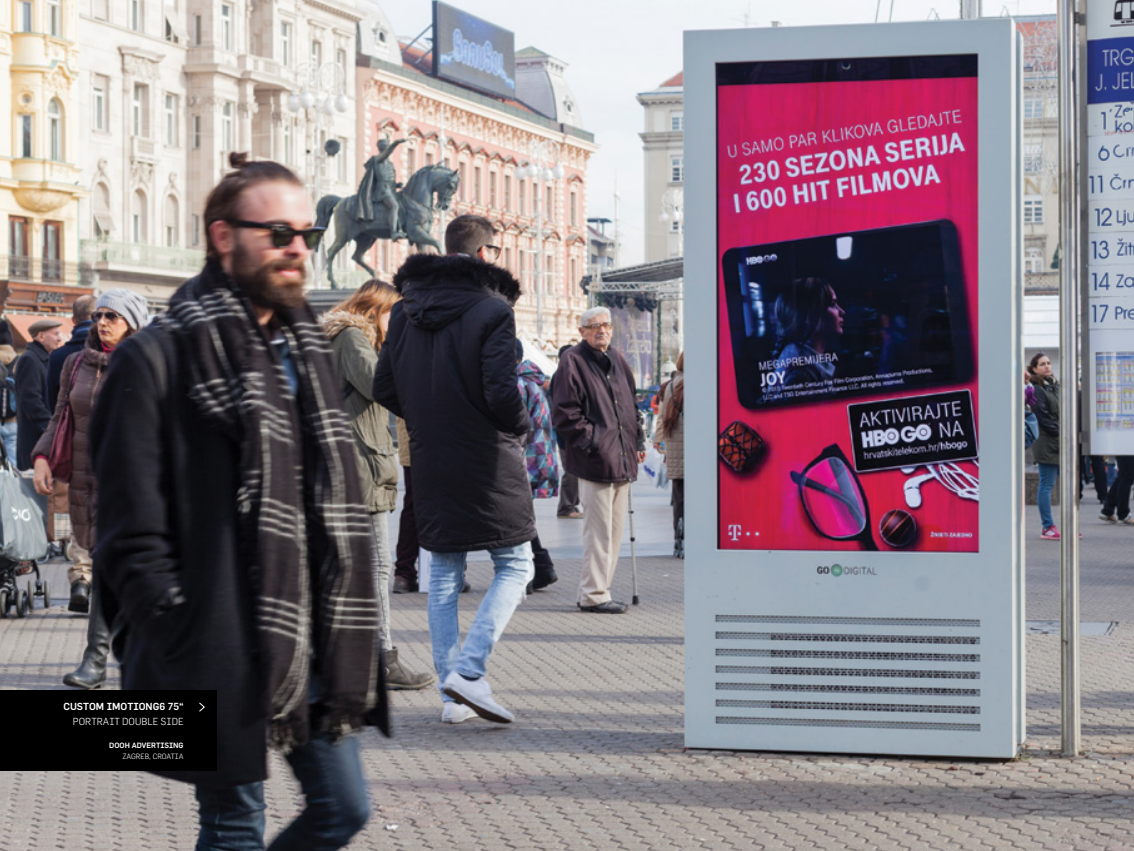
<style>
.page{position:relative;width:1134px;height:851px;background:#fff}
.page>*{position:absolute;margin:0;border:0;box-sizing:border-box;transform-origin:0 0}
.t1{font:500 10px "Flama";color:#fff}
.t2{font:300 10px "Flama";color:#fff}
.t3{font:500 7.5px "Flama";color:#fff}
.t4{font:300 7.5px "Flama";color:#fff}
</style>
<div class="page">
<img style="left:0;top:0;width:1134px;height:850px">
<div style="left:0;top:690px;width:217px;height:80px;background:#000"></div>
<svg style="left:199px;top:702px;width:6px;height:10px"></svg>
<p class="t1" style="left:63px;top:700px;width:122px">CUSTOM IMOTIONG6 75“</p>
<p class="t2" style="left:73px;top:715px;width:112px">PORTRAIT DOUBLE SIDE</p>
<p class="t3" style="left:109px;top:740px;width:76px">DOOH ADVERTISING</p>
<p class="t4" style="left:122px;top:752px;width:63px">ZAGREB, CROATIA</p>
</div>
